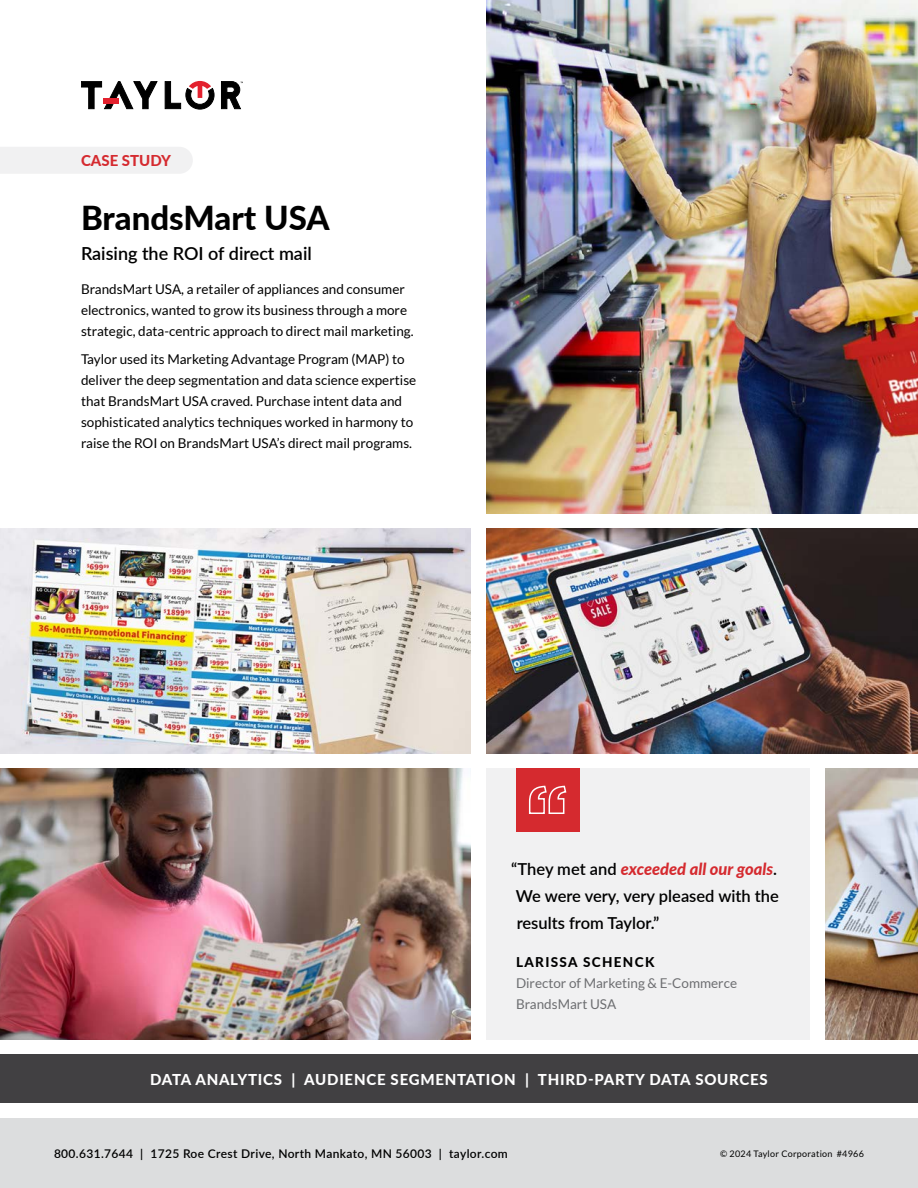
<style>
.page{position:relative;width:918px;height:1188px;background:#fff}
.page>*{position:absolute;margin:0;border:0;box-sizing:border-box;transform-origin:0 0}
.H1_Black{font:800 33px "Lato";color:#000}
.H1_Subtitle{font:600 18px "Lato";color:#000}
.t1{font:600 16.5px/27px "Lato";color:#000}
.t2{font:800 15px "Lato";letter-spacing:.05em;color:#fff}
.t3{font:800 15px "Lato";color:#d52a2f}
.Body_Copy{font:13.5px/21px "Lato";color:#000}
.Quote_Title{font:13.5px/21px "Lato";color:#6d6e71}
.Quote_Name{font:800 13.5px "Lato";letter-spacing:.1em;color:#000}
.t4{font:600 12px "Lato";letter-spacing:.03em;color:#000}
.t5{font:9px "Lato";letter-spacing:.03em;color:#000}
.s1{font-weight:800;font-style:italic;color:#d52a2f}
</style>
<div class="page">
<div style="left:0;top:1118px;width:918px;height:70px;background:#dcddde"></div>
<div style="left:0;top:1054px;width:918px;height:49px;background:#414042"></div>
<div style="left:0;top:147px;width:193px;height:27px;background:#f1f1f2"></div>
<div style="left:486px;top:768px;width:324px;height:271px;background:#f1f1f2"></div>
<div style="left:516px;top:768px;width:63px;height:63px;background:#d52a2f"></div>
<svg style="left:528px;top:785px;width:39px;height:29px"></svg>
<img style="left:0;top:529px;width:471px;height:224px">
<img style="left:486px;top:529px;width:432px;height:224px">
<svg style="left:221px;top:81px;width:22px;height:28px"></svg>
<svg style="left:81px;top:81px;width:76px;height:28px"></svg>
<div style="left:103px;top:98px;width:15px;height:5px;background:#e3212e"></div>
<svg style="left:165px;top:81px;width:49px;height:28px"></svg>
<img style="left:486px;top:0;width:432px;height:514px">
<img style="left:0;top:768px;width:471px;height:271px">
<img style="left:825px;top:768px;width:93px;height:271px">
<h3 class="t3" style="left:81px;top:150px;width:91px">CASE STUDY</h3>
<p class="H1_Black" style="left:81px;top:194px;width:250px">BrandsMart USA</p>
<p class="H1_Subtitle" style="left:81px;top:240px;width:232px">Raising the ROI of direct mail</p>
<p class="Body_Copy" style="left:81px;top:279px;width:334px">BrandsMart USA, a retailer of appliances and consumer electronics, wanted to grow its business through a more strategic, data-centric approach to direct mail marketing.</p>
<p class="Body_Copy" style="left:81px;top:348px;width:337px">Taylor used its Marketing Advantage Program (MAP) to deliver the deep segmentation and data science expertise that BrandsMart USA craved. Purchase intent data and sophisticated analytics techniques worked in harmony to raise the ROI on BrandsMart USA’s direct mail programs.</p>
<p class="t1" style="left:511px;top:855px;width:269px">“They met and <span class="s1">exceeded all our goals</span>.<br>We were very, very pleased with the results from Taylor.”</p>
<p class="Quote_Name" style="left:516px;top:953px;width:140px">LARISSA SCHENCK</p>
<p class="Quote_Title" style="left:516px;top:973px;width:223px">Director of Marketing &amp; E-Commerce<br>BrandsMart USA</p>
<h3 class="t2" style="left:150px;top:1068px;width:619px">DATA ANALYTICS | AUDIENCE SEGMENTATION | THIRD-PARTY DATA SOURCES</h3>
<p class="t4" style="left:54px;top:1145px;width:455px">800.631.7644 | 1725 Roe Crest Drive, North Mankato, MN 56003 | taylor.com</p>
<p class="t5" style="left:720px;top:1149px;width:145px">© 2024 Taylor Corporation #4966</p>
</div>
